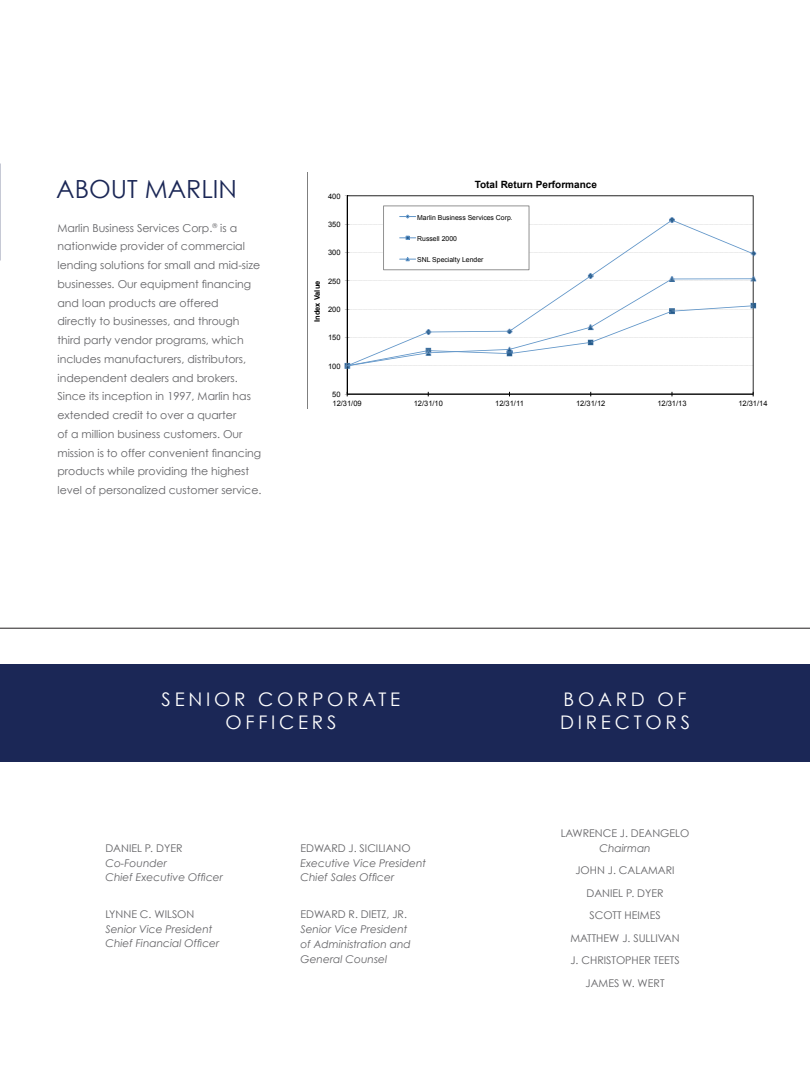
<style>
.page{position:relative;width:810px;height:1080px;background:#fff}
.page>*{position:absolute;margin:0;border:0;box-sizing:border-box;transform-origin:0 0}
.t1{font:25px "Century Gothic";color:#1b2756}
.t2{font:18.75px/22.5px "Century Gothic";letter-spacing:.2em;color:#fff;text-align:center}
.t3{font:11px/18.8px "Century Gothic";color:#636366}
.t4{font:italic 10.62px/13.8px "Century Gothic";color:#636366}
.t5{font:10.62px/22.5px "Century Gothic";color:#636366;text-align:center}
.t6{font:700 10px "Arial";color:#000}
.t7{font:7.5px "Arial";color:#000}
.t8{font:700 7.5px "Arial";color:#000}
.t9{font:6.88px "Arial";color:#000}
</style>
<div class="page">
<div style="left:0;top:664px;width:810px;height:97px;background:#1b2756"></div>
<hr style="left:0;top:628px;width:810px;height:1px;background:#231f20">
<svg style="left:344px;top:195px;width:413px;height:202px"></svg>
<h1 class="t1" style="left:56px;top:174px;width:182px">ABOUT MARLIN</h1>
<p class="t3" style="left:57px;top:218px;width:206px">Marlin Business Services Corp.<sup>®</sup> is a nationwide provider of commercial lending solutions for small and mid-size businesses. Our equipment financing and loan products are offered<br>directly to businesses, and through third party vendor programs, which includes manufacturers, distributors, independent dealers and brokers.<br>Since its inception in 1997, Marlin has extended credit to over a quarter<br>of a million business customers. Our mission is to offer convenient financing products while providing the highest level of personalized customer service.</p>
<p class="t7" style="left:328px;top:191px;width:14px">400</p>
<p class="t7" style="left:328px;top:220px;width:14px">350</p>
<p class="t7" style="left:328px;top:248px;width:14px">300</p>
<p class="t8" style="left:312px;top:322px;width:43px;rotate:-90deg">Index Value</p>
<p class="t7" style="left:328px;top:276px;width:14px">250</p>
<p class="t7" style="left:328px;top:305px;width:14px">200</p>
<p class="t7" style="left:328px;top:333px;width:14px">150</p>
<p class="t6" style="left:475px;top:178px;width:124px">Total Return Performance</p>
<p class="t9" style="left:417px;top:213px;width:97px">Marlin Business Services Corp.</p>
<p class="t9" style="left:417px;top:234px;width:41px">Russell 2000</p>
<p class="t9" style="left:417px;top:255px;width:68px">SNL Specialty Lender</p>
<p class="t7" style="left:328px;top:361px;width:14px">100</p>
<p class="t7" style="left:332px;top:390px;width:10px">50</p>
<p class="t7" style="left:333px;top:399px;width:31px">12/31/09</p>
<p class="t7" style="left:414px;top:399px;width:31px">12/31/10</p>
<p class="t7" style="left:495px;top:399px;width:30px">12/31/11</p>
<p class="t7" style="left:576px;top:399px;width:31px">12/31/12</p>
<p class="t7" style="left:657px;top:399px;width:31px">12/31/13</p>
<p class="t7" style="left:738px;top:399px;width:31px">12/31/14</p>
<h2 class="t2" style="left:162px;top:688px;width:240px">SENIOR CORPORATE<br>OFFICERS</h2>
<h2 class="t2" style="left:560px;top:688px;width:131px;text-align:left">BOARD OF<br>DIRECTORS</h2>
<p class="t5" style="left:105px;top:837px;width:79px">DANIEL P. DYER</p>
<p class="t4" style="left:105px;top:856px;width:119px">Co-Founder<br>Chief Executive Officer</p>
<p class="t5" style="left:105px;top:903px;width:91px">LYNNE C. WILSON</p>
<p class="t4" style="left:105px;top:922px;width:115px">Senior Vice President<br>Chief Financial Officer</p>
<p class="t5" style="left:300px;top:837px;width:112px">EDWARD J. SICILIANO</p>
<p class="t4" style="left:300px;top:856px;width:127px">Executive Vice President<br>Chief Sales Officer</p>
<p class="t5" style="left:300px;top:903px;width:108px">EDWARD R. DIETZ, JR.</p>
<p class="t4" style="left:300px;top:922px;width:112px;line-height:15px">Senior Vice President of Administration and<br>General Counsel</p>
<p class="t5" style="left:561px;top:821px;width:130px">LAWRENCE J. DEANGELO</p>
<p class="t4" style="left:599px;top:841px;width:53px">Chairman</p>
<p class="t5" style="left:570px;top:859px;width:111px">JOHN J. CALAMARI<br>DANIEL P. DYER<br>SCOTT HEIMES<br>MATTHEW J. SULLIVAN<br>J. CHRISTOPHER TEETS<br>JAMES W. WERT</p>
</div>
